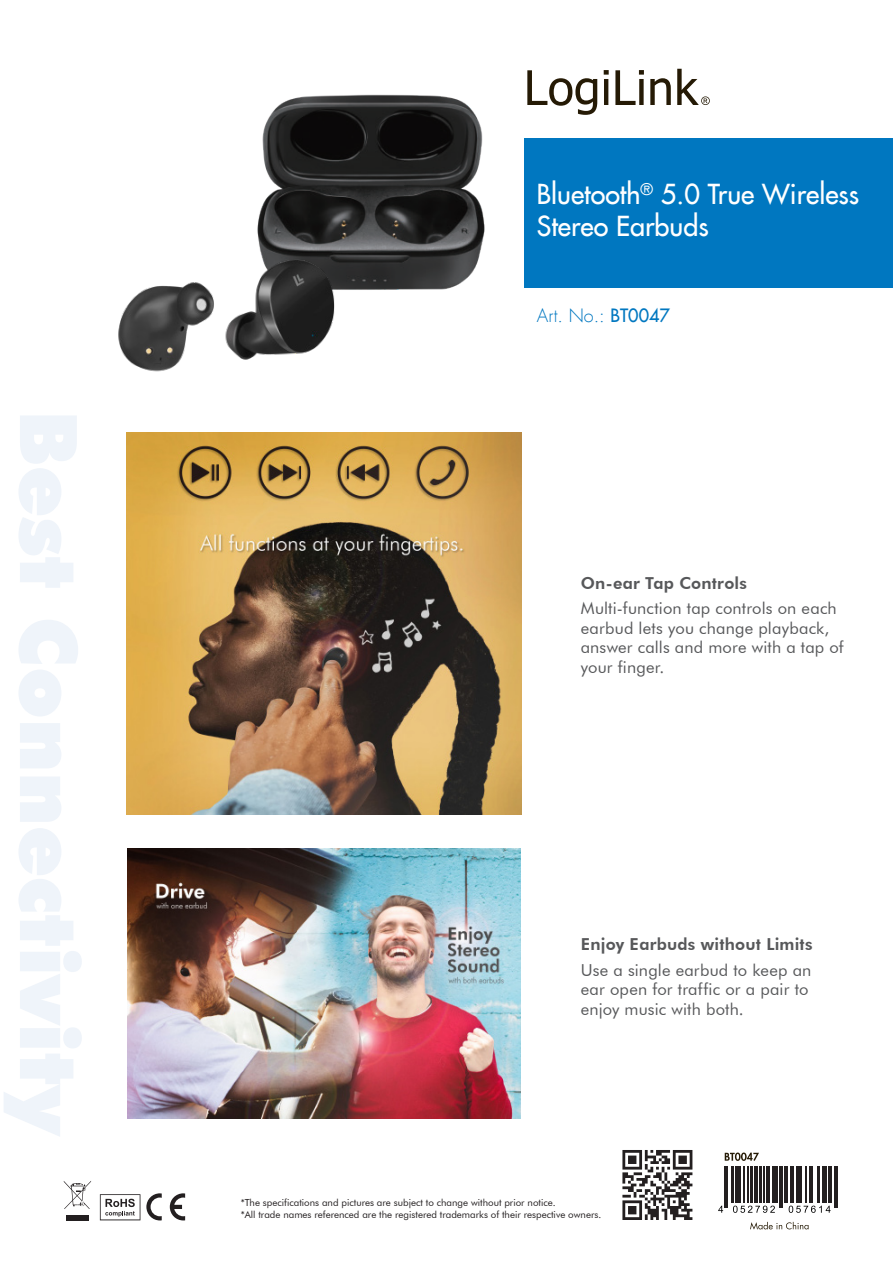
<style>
.page{position:relative;width:893px;height:1263px;background:#fff}
.page>*{position:absolute;margin:0;border:0;box-sizing:border-box;transform-origin:0 0}
.Produktname{font:27px/31.8px "Futura LT";color:#fff}
.t1{font:300 18px "Futura LT";color:#0077c0}
.Fließtext{font:16.5px/19.8px "Futura BT";letter-spacing:.01em;color:#57585a}
.subline{font:800 16.5px "Futura BT";letter-spacing:.01em;color:#57585a}
.t2{font:9.75px/11.7px "Futura BT";color:#231f20}
.s1{font-weight:400}
</style>
<div class="page">
<svg style="left:100px;top:1194px;width:40px;height:26px"></svg>
<svg style="left:64px;top:1181px;width:27px;height:28px"></svg>
<div style="left:66px;top:1215px;width:23px;height:5px;background:#231f20"></div>
<svg style="left:146px;top:1193px;width:16px;height:27px"></svg>
<svg style="left:170px;top:1193px;width:15px;height:27px"></svg>
<div style="left:524px;top:138px;width:369px;height:150px;background:#0077c0"></div>
<svg style="left:527px;top:69px;width:183px;height:46px"></svg>
<img style="left:257px;top:94px;width:228px;height:196px">
<img style="left:118px;top:253px;width:224px;height:119px">
<img style="left:126px;top:433px;width:395px;height:381px">
<img style="left:127px;top:849px;width:394px;height:269px">
<svg style="left:622px;top:1150px;width:70px;height:70px"></svg>
<svg style="left:725px;top:1152px;width:34px;height:9px"></svg>
<svg style="left:750px;top:1222px;width:58px;height:7px"></svg>
<hr style="left:724px;top:1166px;width:1px;height:41px;background:#231f20">
<hr style="left:727px;top:1166px;width:1px;height:41px;background:#231f20">
<hr style="left:731px;top:1166px;width:3px;height:37px;background:#231f20">
<hr style="left:735px;top:1166px;width:1px;height:37px;background:#231f20">
<hr style="left:737px;top:1166px;width:4px;height:37px;background:#231f20">
<hr style="left:743px;top:1166px;width:1px;height:37px;background:#231f20">
<hr style="left:747px;top:1166px;width:1px;height:37px;background:#231f20">
<hr style="left:751px;top:1166px;width:2px;height:37px;background:#231f20">
<hr style="left:754px;top:1166px;width:4px;height:37px;background:#231f20">
<hr style="left:759px;top:1166px;width:2px;height:37px;background:#231f20">
<hr style="left:764px;top:1166px;width:1px;height:37px;background:#231f20">
<hr style="left:766px;top:1166px;width:4px;height:37px;background:#231f20">
<hr style="left:772px;top:1166px;width:2px;height:37px;background:#231f20">
<hr style="left:776px;top:1166px;width:2px;height:37px;background:#231f20">
<hr style="left:779px;top:1166px;width:1px;height:41px;background:#231f20">
<hr style="left:782px;top:1166px;width:1px;height:41px;background:#231f20">
<hr style="left:784px;top:1166px;width:3px;height:37px;background:#231f20">
<hr style="left:790px;top:1166px;width:1px;height:37px;background:#231f20">
<hr style="left:792px;top:1166px;width:1px;height:37px;background:#231f20">
<hr style="left:796px;top:1166px;width:3px;height:37px;background:#231f20">
<hr style="left:801px;top:1166px;width:1px;height:37px;background:#231f20">
<hr style="left:806px;top:1166px;width:1px;height:37px;background:#231f20">
<hr style="left:809px;top:1166px;width:1px;height:37px;background:#231f20">
<hr style="left:812px;top:1166px;width:1px;height:37px;background:#231f20">
<hr style="left:817px;top:1166px;width:3px;height:37px;background:#231f20">
<hr style="left:822px;top:1166px;width:3px;height:37px;background:#231f20">
<hr style="left:826px;top:1166px;width:1px;height:37px;background:#231f20">
<hr style="left:828px;top:1166px;width:4px;height:37px;background:#231f20">
<hr style="left:834px;top:1166px;width:1px;height:41px;background:#231f20">
<hr style="left:837px;top:1166px;width:1px;height:41px;background:#231f20">
<svg style="left:718px;top:1206px;width:5px;height:7px"></svg>
<svg style="left:733px;top:1205px;width:42px;height:8px"></svg>
<svg style="left:789px;top:1205px;width:42px;height:8px"></svg>
<p class="Produktname" style="left:537px;top:178px;width:324px">Bluetooth<sup>®</sup> 5.0 True Wireless<br>Stereo Earbuds</p>
<p class="t1" style="left:537px;top:305px;width:135px">Art. No.: <span class="s1">BT0047</span></p>
<p class="subline" style="left:581px;top:573px;width:168px">On-ear Tap Controls</p>
<p class="Fließtext" style="left:581px;top:598px;width:257px">Multi-function tap controls on each</p>
<p class="Fließtext" style="left:581px;top:618px;width:250px">earbud lets you change playback,</p>
<p class="Fließtext" style="left:581px;top:638px;width:264px">answer calls and more with a tap of your finger.</p>
<p class="subline" style="left:581px;top:934px;width:233px">Enjoy Earbuds without Limits</p>
<p class="Fließtext" style="left:581px;top:960px;width:232px">Use a single earbud to keep an ear open for traffic or a pair to enjoy music with both.</p>
<p class="t2" style="left:241px;top:1196px;width:362px">*The specifications and pictures are subject to change without prior notice.<br>*All trade names referenced are the registered trademarks of their respective owners.</p>
</div>
